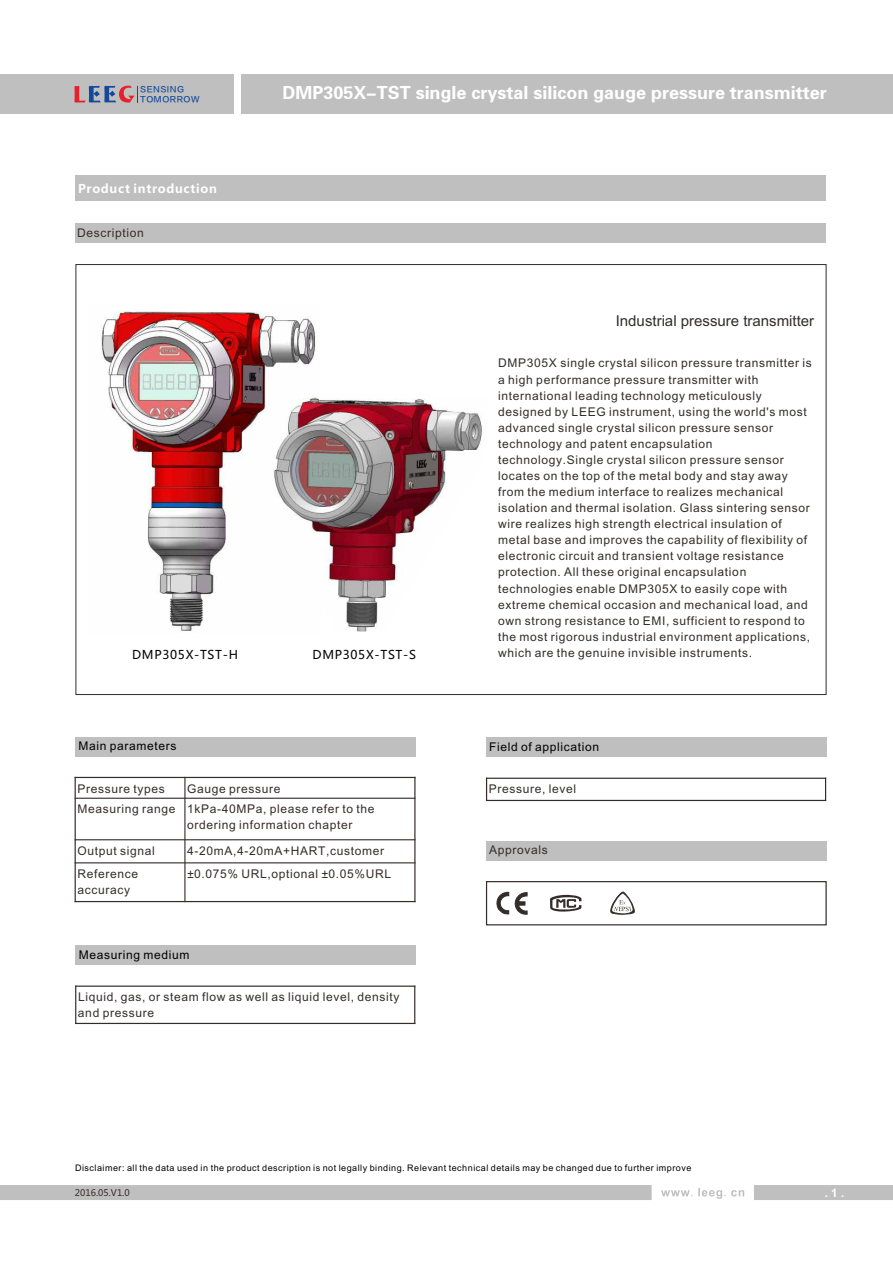
<style>
.page{position:relative;width:893px;height:1263px;background:#fff}
.page>*{position:absolute;margin:0;border:0;box-sizing:border-box;transform-origin:0 0}
.t1{font:18px "FZDHTJW GB1 0";color:#fff}
.t2{font:15px "Arial Unicode MS";color:#332c2b}
.t3{font:12px/16px "Arial Unicode MS";letter-spacing:.055em;color:#332c2b}
.t4{font:12px "Arial Unicode MS";letter-spacing:.055em;color:#000}
.t5{font:12px "Microsoft Ya Hei";letter-spacing:.06em;color:#000}
.t6{font:700 12px "Microsoft Ya Hei";letter-spacing:.06em;color:#fefefe}
.t7{font:700 11.7px "Arial";color:#fefefe}
.t8{font:9px "Arial Unicode MS";letter-spacing:.055em;color:#000}
.t9{font:9px "Microsoft Ya Hei";color:#332c2b}
.t10{font:7.95px/9.3px "FZLTZHJW GB1 0";letter-spacing:.055em;color:#15499a}
</style>
<div class="page">
<div style="left:75px;top:176px;width:751px;height:25px;background:#c0bfbf"></div>
<div style="left:75px;top:224px;width:751px;height:19px;background:#c0bfbf"></div>
<div style="left:0;top:74px;width:234px;height:40px;background:#c0bfbf"></div>
<div style="left:241px;top:74px;width:652px;height:40px;background:#c0bfbf"></div>
<svg style="left:0;top:1185px;width:893px;height:15px;background:#c6c5c5"></svg>
<div style="left:75px;top:737px;width:340px;height:19px;background:#c0bfbf"></div>
<svg style="left:74px;top:86px;width:64px;height:17px"></svg>
<hr style="left:75px;top:777px;width:1px;height:125px;background:#332c2b">
<hr style="left:184px;top:777px;width:1px;height:125px;background:#332c2b">
<hr style="left:414px;top:777px;width:1px;height:125px;background:#332c2b">
<hr style="left:75px;top:901px;width:340px;height:1px;background:#332c2b">
<hr style="left:75px;top:862px;width:340px;height:1px;background:#332c2b">
<hr style="left:75px;top:839px;width:340px;height:1px;background:#332c2b">
<hr style="left:75px;top:798px;width:340px;height:1px;background:#332c2b">
<hr style="left:75px;top:777px;width:340px;height:1px;background:#332c2b">
<div style="left:75px;top:945px;width:340px;height:19px;background:#c0bfbf"></div>
<hr style="left:75px;top:985px;width:1px;height:39px;background:#332c2b">
<hr style="left:414px;top:985px;width:1px;height:39px;background:#332c2b">
<hr style="left:75px;top:1023px;width:340px;height:1px;background:#332c2b">
<hr style="left:75px;top:985px;width:340px;height:2px;background:#332c2b">
<div style="left:486px;top:841px;width:340px;height:19px;background:#c0bfbf"></div>
<div style="left:486px;top:881px;width:341px;height:44px;border:1px solid #332c2b"></div>
<svg style="left:515px;top:892px;width:12px;height:22px"></svg>
<svg style="left:496px;top:892px;width:13px;height:22px"></svg>
<svg style="left:550px;top:895px;width:31px;height:17px"></svg>
<div style="left:486px;top:737px;width:340px;height:19px;background:#c0bfbf"></div>
<svg style="left:486px;top:779px;width:1px;height:21px"></svg>
<svg style="left:825px;top:779px;width:1px;height:21px"></svg>
<hr style="left:486px;top:800px;width:340px;height:1px;background:#332c2b">
<hr style="left:486px;top:778px;width:340px;height:1px;background:#332c2b">
<svg style="left:610px;top:892px;width:25px;height:23px"></svg>
<img style="left:100px;top:311px;width:216px;height:320px">
<img style="left:265px;top:394px;width:217px;height:238px">
<p class="t10" style="left:140px;top:85px;width:61px">SENSING<br>TOMORROW</p>
<p class="t6" style="left:78px;top:183px;width:140px">Product introduction</p>
<p class="t3" style="left:77px;top:226px;width:68px">Description</p>
<h1 class="t1" style="left:283px;top:83px;width:546px">DMP305X-TST single crystal silicon gauge pressure transmitter</h1>
<p class="t2" style="left:616px;top:315px;width:200px">Industrial pressure transmitter</p>
<p class="t5" style="left:132px;top:650px;width:107px">DMP305X-TST-H</p>
<p class="t5" style="left:312px;top:650px;width:105px">DMP305X-TST-S</p>
<p class="t4" style="left:79px;top:741px;width:100px">Main parameters</p>
<p class="t3" style="left:77px;top:781px;width:89px">Pressure types</p>
<p class="t3" style="left:77px;top:779px;width:299px;line-height:20.7px;text-indent:110px">Gauge pressure<br>Measuring range 1kPa-40MPa, please refer to the</p>
<p class="t3" style="left:187px;top:818px;width:167px">ordering information chapter</p>
<p class="t3" style="left:77px;top:844px;width:79px">Output signal</p>
<p class="t3" style="left:187px;top:844px;width:199px">4-20mA,4-20mA+HART,customer</p>
<p class="t3" style="left:77px;top:867px;width:62px">Reference accuracy</p>
<p class="t3" style="left:187px;top:867px;width:206px">±0.075% URL,optional ±0.05%URL</p>
<p class="t4" style="left:79px;top:950px;width:112px">Measuring medium</p>
<p class="t3" style="left:78px;top:990px;width:323px">Liquid, gas, or steam flow as well as liquid level, density and pressure</p>
<p class="t3" style="left:498px;top:356px;width:315px">DMP305X single crystal silicon pressure transmitter is a high performance pressure transmitter with international leading technology meticulously designed by LEEG instrument, using the world's most advanced single crystal silicon pressure sensor technology and patent encapsulation technology.Single crystal silicon pressure sensor locates on the top of the metal body and stay away from the medium interface to realizes mechanical isolation and thermal isolation. Glass sintering sensor wire realizes high strength electrical insulation of metal base and improves the capability of flexibility of electronic circuit and transient voltage resistance protection. All these original encapsulation technologies enable DMP305X to easily cope with extreme chemical occasion and mechanical load, and own strong resistance to EMI, sufficient to respond to the most rigorous industrial environment applications, which are the genuine invisible instruments.</p>
<p class="t4" style="left:489px;top:742px;width:112px">Field of application</p>
<p class="t3" style="left:489px;top:782px;width:89px">Pressure, level</p>
<p class="t3" style="left:489px;top:843px;width:60px">Approvals</p>
<p class="t8" style="left:75px;top:1165px;width:618px">Disclaimer: all the data used in the product description is not legally binding. Relevant technical details may be changed due to further improve</p>
<p class="t9" style="left:75px;top:1189px;width:56px">2016.05.V1.0</p>
<p class="t7" style="left:825px;top:1188px;width:21px">. 1 .</p>
</div>
